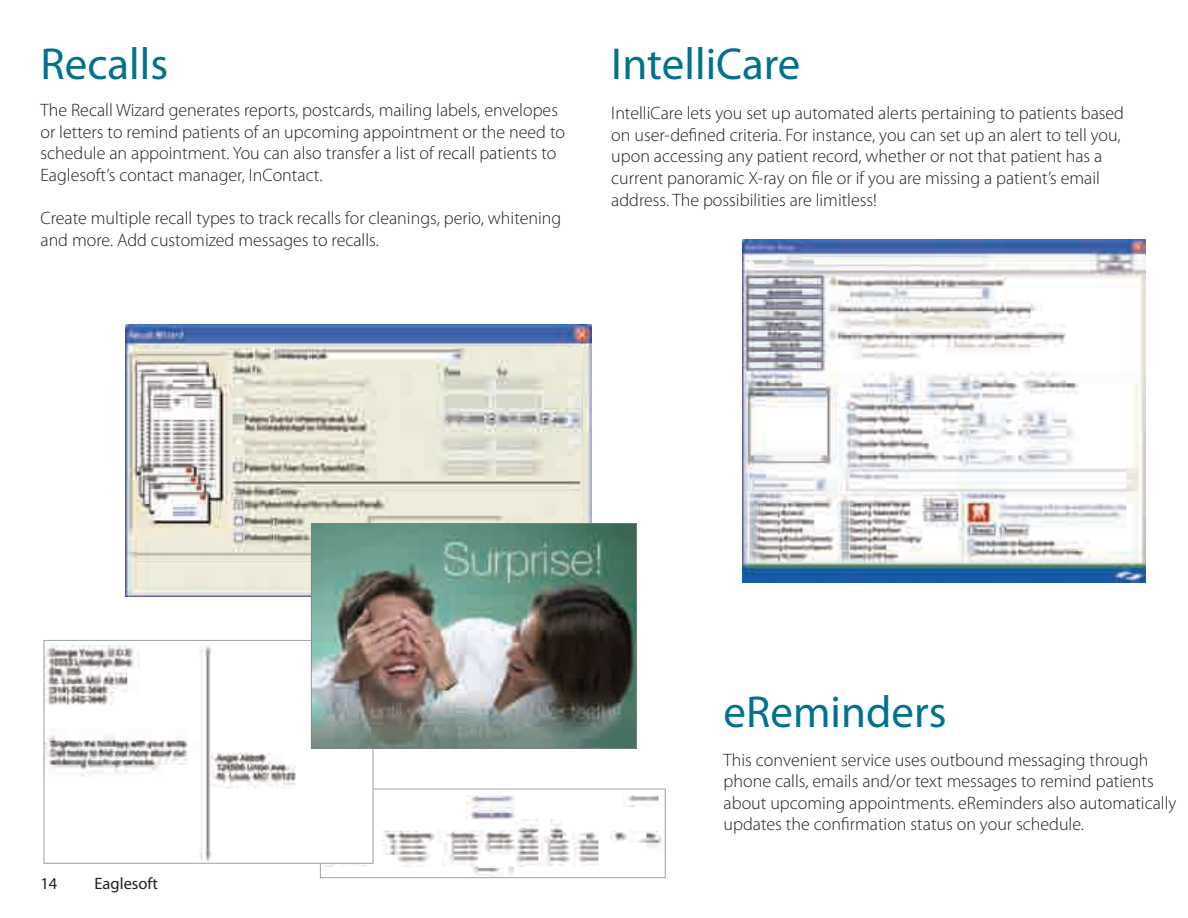
<style>
.page{position:relative;width:1188px;height:918px;background:#fff}
.page>*{position:absolute;margin:0;border:0;box-sizing:border-box;transform-origin:0 0}
.t1{font:45px "Myriad Pro";color:#00718e}
.t2{font:300 18px/21.6px "Myriad Pro";color:#231f20}
.t3{font:16.5px "Myriad Pro";color:#231f20}
</style>
<div class="page">
<svg style="left:320px;top:789px;width:346px;height:89px"></svg>
<img style="left:742px;top:240px;width:403px;height:342px">
<img style="left:125px;top:324px;width:467px;height:272px">
<svg style="left:44px;top:640px;width:329px;height:224px"></svg>
<img style="left:311px;top:523px;width:326px;height:226px">
<h1 class="t1" style="left:40px;top:39px;width:129px">Recalls</h1>
<p class="t2" style="left:40px;top:100px;width:526px">The Recall Wizard generates reports, postcards, mailing labels, envelopes or letters to remind patients of an upcoming appointment or the need to schedule an appointment. You can also transfer a list of recall patients to Eaglesoft’s contact manager, InContact.</p>
<p class="t2" style="left:41px;top:208px;width:522px">Create multiple recall types to track recalls for cleanings, perio, whitening and more. Add customized messages to recalls.</p>
<h1 class="t1" style="left:611px;top:39px;width:191px">IntelliCare</h1>
<p class="t2" style="left:611px;top:103px;width:514px">IntelliCare lets you set up automated alerts pertaining to patients based on user-defined criteria. For instance, you can set up an alert to tell you, upon accessing any patient record, whether or not that patient has a current panoramic X-ray on file or if you are missing a patient’s email address. The possibilities are limitless!</p>
<p class="t3" style="left:40px;top:875px;width:18px">14</p>
<p class="t3" style="left:95px;top:875px;width:65px">Eaglesoft</p>
<h1 class="t1" style="left:724px;top:687px;width:224px">eReminders</h1>
<p class="t2" style="left:724px;top:749px;width:454px">This convenient service uses outbound messaging through phone calls, emails and/or text messages to remind patients about upcoming appointments. eReminders also automatically updates the confirmation status on your schedule.</p>
</div>
